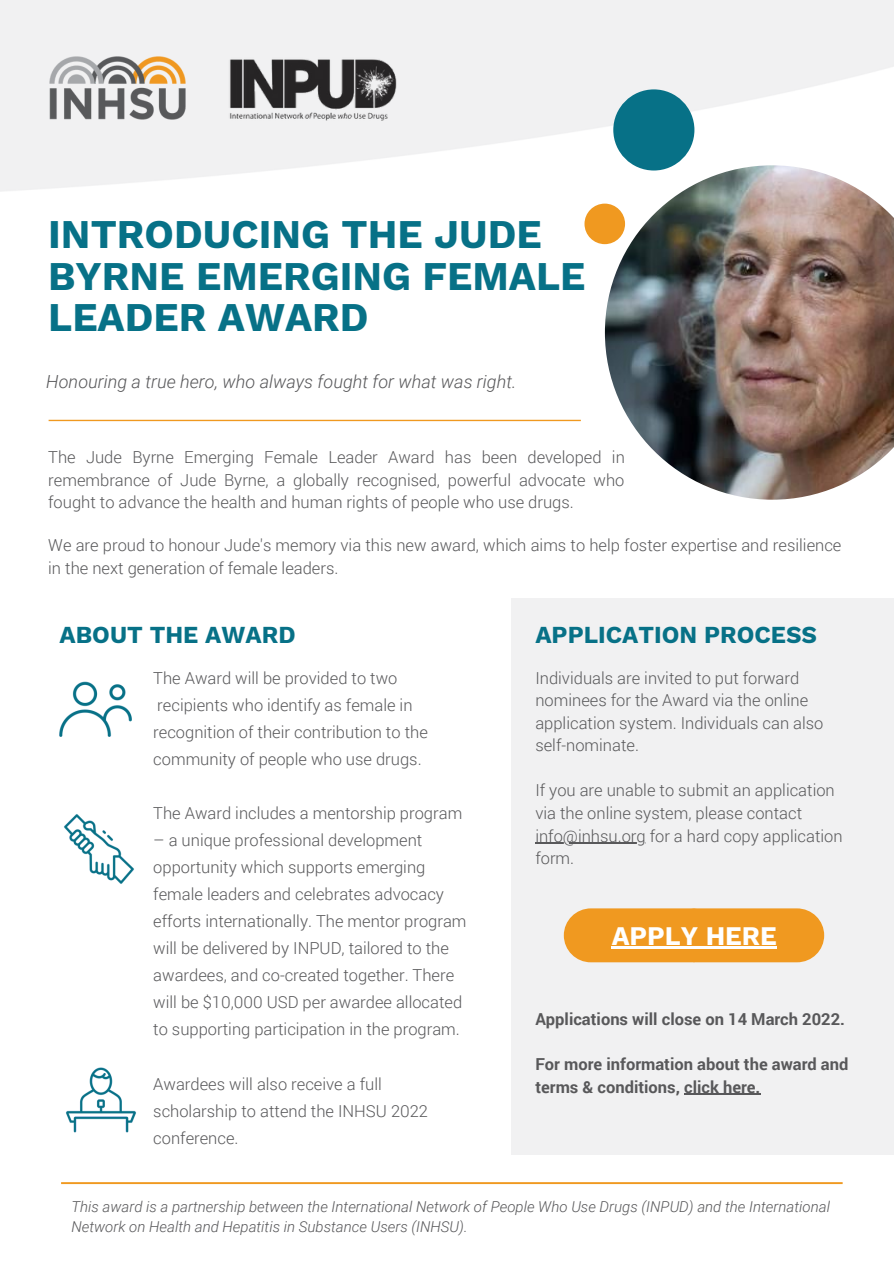
<style>
.page{position:relative;width:894px;height:1264px;background:#fff}
.page>*{position:absolute;margin:0;border:0;box-sizing:border-box;transform-origin:0 0}
.t1{font:700 40.05px/41.8px "Work Sans";color:#077187}
.t2{font:700 26.4px "Work Sans";color:#fff}
.t3{font:700 24px "Work Sans";color:#077187}
.t4{font:italic 300 18px "Roboto";color:#58585a}
.t5{font:300 16.5px/27px "Roboto";color:#58585a}
.t6{font:700 16.5px/22.5px "Roboto";color:#58585a}
.t7{font:italic 300 15px/20.2px "Roboto";color:#58585a}
</style>
<div class="page">
<img style="left:0;top:0;width:893px;height:192px">
<div style="left:584px;top:204px;width:41px;height:40px;background:#f09920;border-radius:50%"></div>
<div style="left:613px;top:89px;width:81px;height:81px;background:#077187;border-radius:50%"></div>
<svg style="left:49px;top:420px;width:531px;height:1px"></svg>
<img style="left:604px;top:165px;width:289px;height:334px">
<img style="left:49px;top:57px;width:136px;height:63px">
<img style="left:59px;top:681px;width:73px;height:56px">
<img style="left:64px;top:814px;width:70px;height:70px">
<div style="left:511px;top:598px;width:382px;height:556px;background:#f1f1f2"></div>
<img style="left:66px;top:1067px;width:70px;height:66px">
<div style="left:563px;top:908px;width:155px;height:54px;background:#f09920;border-radius:27px"></div>
<div style="left:669px;top:908px;width:154px;height:54px;background:#f09920;border-radius:27px"></div>
<hr style="left:611px;top:946px;width:165px;height:3px;background:#fff">
<img style="left:226px;top:57px;width:170px;height:65px">
<hr style="left:535px;top:842px;width:110px;height:1px;background:#58585a">
<hr style="left:684px;top:1093px;width:76px;height:1px;background:#58585a">
<svg style="left:61px;top:1182px;width:781px;height:1px"></svg>
<p class="t1" style="left:48px;top:213px;width:538px">INTRODUCING THE JUDE<br>BYRNE EMERGING FEMALE<br>LEADER AWARD</p>
<p class="t4" style="left:46px;top:371px;width:471px">Honouring a true hero, who always fought for what was right.</p>
<p class="t5" style="left:48px;top:445px;width:578px;line-height:22.5px;text-align:justify">The Jude Byrne Emerging Female Leader Award has been developed in remembrance of Jude Byrne, a globally recognised, powerful advocate who fought to advance the health and human rights of people who use drugs.</p>
<p class="t5" style="left:48px;top:533px;width:794px;line-height:22.5px">We are proud to honour Jude's memory via this new award, which aims to help foster expertise and resilience in the next generation of female leaders.</p>
<p class="t3" style="left:60px;top:620px;width:237px">ABOUT THE AWARD</p>
<p class="t5" style="left:153px;top:664px;width:276px">The Award will be provided to two recipients who identify as female in recognition of their contribution to the community of people who use drugs.</p>
<p class="t5" style="left:153px;top:799px;width:310px">The Award includes a mentorship program</p>
<p class="t5" style="left:153px;top:826px;width:314px">– a unique professional development opportunity which supports emerging female leaders and celebrates advocacy efforts internationally. The mentor program will be delivered by INPUD, tailored to the awardees, and co-created together. There will be $10,000 USD per awardee allocated to supporting participation in the program.</p>
<p class="t5" style="left:153px;top:1069px;width:276px">Awardees will also receive a full scholarship to attend the INHSU 2022 conference.</p>
<p class="t3" style="left:535px;top:620px;width:283px">APPLICATION PROCESS</p>
<p class="t5" style="left:535px;top:666px;width:289px;line-height:22.5px">Individuals are invited to put forward nominees for the Award via the online application system. Individuals can also self-nominate.</p>
<p class="t5" style="left:535px;top:778px;width:308px;line-height:22.5px">If you are unable to submit an application via the online system, please contact info@inhsu.org for a hard copy application form.</p>
<p class="t2" style="left:611px;top:920px;width:166px">APPLY HERE</p>
<p class="t6" style="left:535px;top:1007px;width:311px">Applications will close on 14 March 2022.</p>
<p class="t6" style="left:535px;top:1052px;width:314px">For more information about the award and terms &amp; conditions, click here.</p>
<p class="t7" style="left:71px;top:1196px;width:760px">This award is a partnership between the International Network of People Who Use Drugs (INPUD) and the International<br>Network on Health and Hepatitis in Substance Users (INHSU).</p>
</div>
